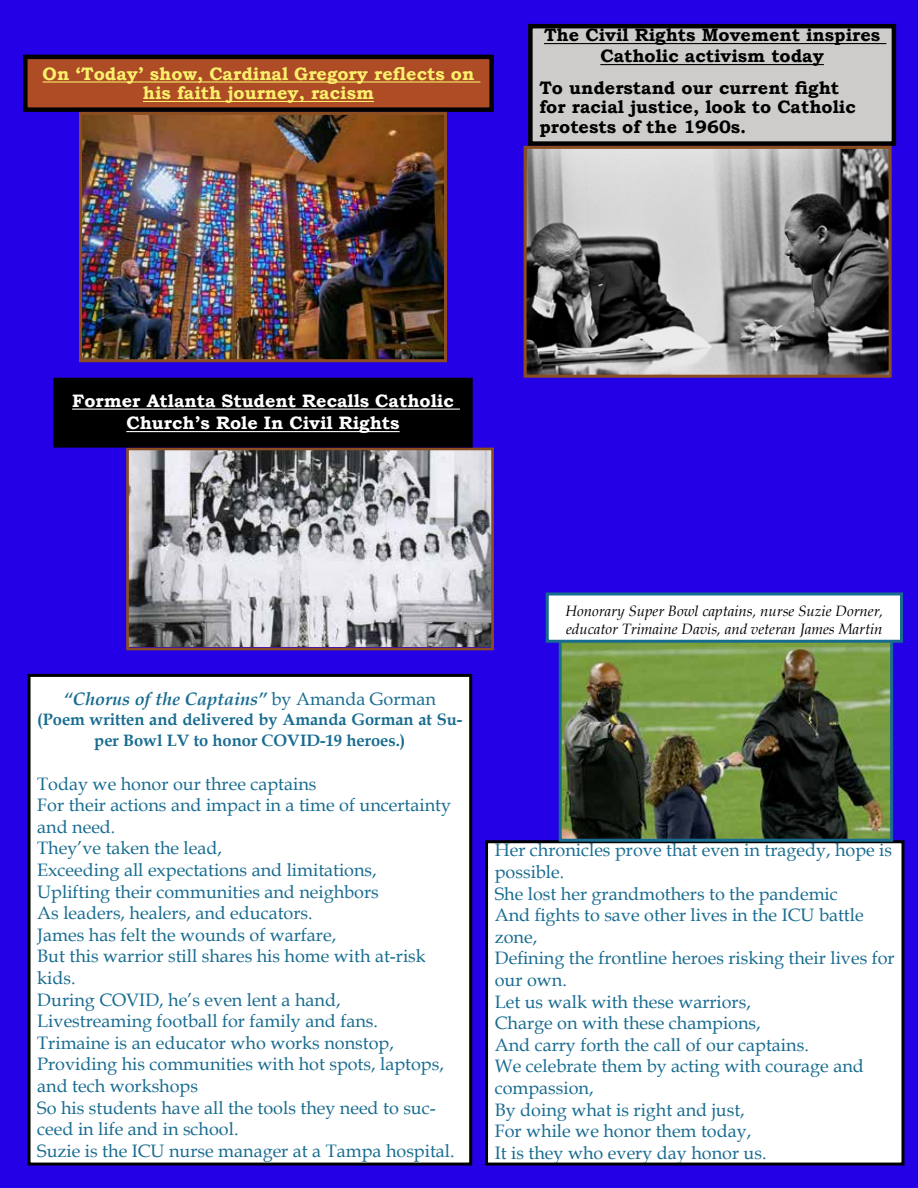
<style>
.page{position:relative;width:918px;height:1188px;background:#2400e6}
.page>*{position:absolute;margin:0;border:0;box-sizing:border-box;transform-origin:0 0}
.t1{font:18px/21.6px "Book Antiqua";color:#186c90}
.t2{font:700 18px/19.5px "Bookman Old Style";color:#000;text-align:center}
.t3{font:700 18px/19.5px "Bookman Old Style";color:#faf06c;text-align:center}
.t4{font:700 18px/22.5px "Bookman Old Style";color:#fff;text-align:center}
.t5{font:italic 700 18px "Book Antiqua";color:#186c90}
.t6{font:700 16.5px/21.6px "Book Antiqua";color:#186c90;text-align:center}
.t7{font:italic 15px/18px "Book Antiqua";color:#000}
.s1{font-weight:400;font-style:normal}
</style>
<div class="page">
<div style="left:25px;top:57px;width:467px;height:53px;background:#ae4c25"></div>
<hr style="left:43px;top:81px;width:437px;height:2px;background:#faf06c">
<hr style="left:143px;top:101px;width:231px;height:1px;background:#faf06c">
<div style="left:23px;top:55px;width:471px;height:57px;border:4px solid #000"></div>
<div style="left:29px;top:675px;width:442px;height:489px;background:#fff"></div>
<div style="left:28px;top:674px;width:444px;height:492px;border:3px solid #000"></div>
<img style="left:83px;top:116px;width:360px;height:242px">
<div style="left:79px;top:112px;width:368px;height:250px;border:3px solid #8c4e21"></div>
<div style="left:530px;top:26px;width:364px;height:118px;background:#cdcccb"></div>
<hr style="left:544px;top:43px;width:342px;height:1px;background:#000">
<hr style="left:600px;top:64px;width:224px;height:1px;background:#000">
<div style="left:528px;top:24px;width:368px;height:122px;border:4px solid #000"></div>
<img style="left:528px;top:150px;width:360px;height:224px">
<div style="left:524px;top:146px;width:368px;height:232px;border:3px solid #8c4e21"></div>
<img style="left:130px;top:452px;width:360px;height:194px">
<div style="left:126px;top:448px;width:368px;height:202px;border:3px solid #8c4e21"></div>
<div style="left:56px;top:380px;width:414px;height:65px;background:#000"></div>
<hr style="left:72px;top:409px;width:388px;height:1px;background:#fff">
<hr style="left:126px;top:431px;width:274px;height:1px;background:#fff">
<div style="left:53px;top:378px;width:420px;height:70px;border:4px solid #000"></div>
<div style="left:487px;top:842px;width:416px;height:322px;background:#fff"></div>
<div style="left:485px;top:840px;width:419px;height:326px;border:3px solid #000"></div>
<img style="left:563px;top:643px;width:326px;height:195px">
<div style="left:559px;top:622px;width:334px;height:220px;border:3px solid #186c90"></div>
<div style="left:547px;top:594px;width:355px;height:47px;background:#fff"></div>
<div style="left:546px;top:592px;width:357px;height:51px;border:3px solid #186c8f"></div>
<p class="t3" style="left:43px;top:64px;width:433px">On ‘Today’ show, Cardinal Gregory reflects on his faith journey, racism</p>
<p class="t2" style="left:544px;top:25px;width:338px;line-height:21px">The Civil Rights Movement inspires<br>Catholic activism today</p>
<p class="t2" style="left:539px;top:78px;width:318px;text-align:left">To understand our current fight for racial justice, look to Catholic protests of the 1960s.</p>
<p class="t4" style="left:72px;top:389px;width:383px">Former Atlanta Student Recalls Catholic<br>Church’s Role In Civil Rights</p>
<p class="t5" style="left:64px;top:687px;width:374px">“Chorus of the Captains” <span class="s1">by Amanda Gorman</span></p>
<p class="t6" style="left:37px;top:708px;width:427px">(Poem written and delivered by Amanda Gorman at Su&shy;per Bowl LV to honor COVID-19 heroes.)</p>
<p class="t1" style="left:37px;top:772px;width:419px">Today we honor our three captains<br>For their actions and impact in a time of uncertainty and need.<br>They’ve taken the lead,<br>Exceeding all expectations and limitations,<br>Uplifting their communities and neighbors<br>As leaders, healers, and educators.<br>James has felt the wounds of warfare,<br>But this warrior still shares his home with at-risk kids.<br>During COVID, he’s even lent a hand, Livestreaming football for family and fans.<br>Trimaine is an educator who works nonstop, Providing his communities with hot spots, laptops, and tech workshops<br>So his students have all the tools they need to suc&shy;ceed in life and in school.<br>Suzie is the ICU nurse manager at a Tampa hospital.</p>
<p class="t7" style="left:565px;top:601px;width:319px">Honorary Super Bowl captains, nurse Suzie Dorner, educator Trimaine Davis, and veteran James Martin</p>
<p class="t1" style="left:495px;top:839px;width:401px">Her chronicles prove that even in tragedy, hope is possible.<br>She lost her grandmothers to the pandemic<br>And fights to save other lives in the ICU battle zone,<br>Defining the frontline heroes risking their lives for our own.<br>Let us walk with these warriors,<br>Charge on with these champions,<br>And carry forth the call of our captains.<br>We celebrate them by acting with courage and compassion,<br>By doing what is right and just,<br>For while we honor them today,<br>It is they who every day honor us.</p>
</div>
